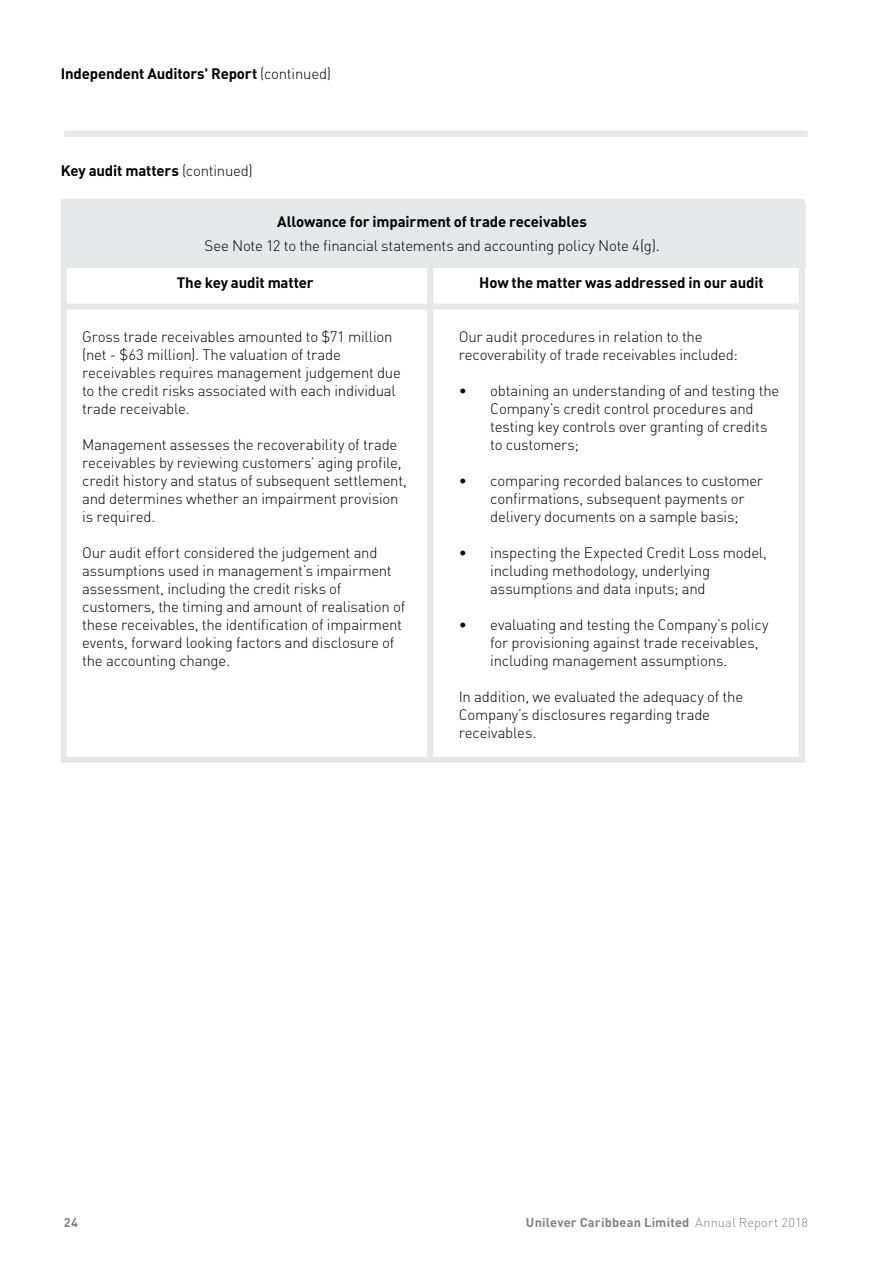
<style>
.page{position:relative;width:893px;height:1263px;background:#fff}
.page>*{position:absolute;margin:0;border:0;box-sizing:border-box;transform-origin:0 0}
.t1{font:300 15px/18px "DIN Pro";letter-spacing:-.015em;color:#000}
.t2{font:700 15px "DIN Pro";letter-spacing:-.01em;color:#000}
.t3{font:700 12.75px "DIN Pro";letter-spacing:.015em;color:#808285}
.s1{font-weight:300}
</style>
<div class="page">
<div style="left:64px;top:131px;width:743px;height:6px;background:#e6e7e8"></div>
<div style="left:61px;top:304px;width:741px;height:6px;background:#e6e7e8"></div>
<div style="left:61px;top:203px;width:744px;height:65px;background:#e6e7e8"></div>
<div style="left:61px;top:199px;width:744px;height:564px;border:6px solid #e6e7e8"></div>
<div style="left:427px;top:262px;width:6px;height:499px;background:#e6e7e8"></div>
<p class="t2" style="left:61px;top:61px;width:272px">Independent Auditors' Report <span class="s1">(continued)</span></p>
<p class="t2" style="left:61px;top:158px;width:194px">Key audit matters <span class="s1">(continued)</span></p>
<p class="t2" style="left:277px;top:209px;width:311px">Allowance for impairment of trade receivables</p>
<p class="t1" style="left:205px;top:236px;width:456px">See Note 12 to the financial statements and accounting policy Note 4(g).</p>
<p class="t2" style="left:177px;top:270px;width:138px">The key audit matter</p>
<p class="t2" style="left:479px;top:270px;width:286px">How the matter was addressed in our audit</p>
<p class="t1" style="left:82px;top:326px;width:312px">Gross trade receivables amounted to $71 million</p>
<p class="t1" style="left:459px;top:326px;width:245px">Our audit procedures in relation to the</p>
<p class="t1" style="left:82px;top:344px;width:260px">(net - $63 million). The valuation of trade</p>
<p class="t1" style="left:459px;top:344px;width:281px">recoverability of trade receivables included:</p>
<p class="t1" style="left:82px;top:362px;width:320px">receivables requires management judgement due to the credit risks associated with each individual</p>
<p class="t1" style="left:459px;top:380px;width:322px">• obtaining an understanding of and testing the</p>
<p class="t1" style="left:82px;top:398px;width:109px">trade receivable.</p>
<p class="t1" style="left:490px;top:398px;width:279px">Company’s credit control procedures and testing key controls over granting of credits</p>
<p class="t1" style="left:82px;top:434px;width:317px">Management assesses the recoverability of trade</p>
<p class="t1" style="left:490px;top:434px;width:90px">to customers;</p>
<p class="t1" style="left:82px;top:452px;width:326px">receivables by reviewing customers’ aging profile, credit history and status of subsequent settlement,</p>
<p class="t1" style="left:459px;top:470px;width:306px">• comparing recorded balances to customer</p>
<p class="t1" style="left:82px;top:488px;width:318px">and determines whether an impairment provision</p>
<p class="t1" style="left:490px;top:488px;width:256px">confirmations, subsequent payments or</p>
<p class="t1" style="left:82px;top:506px;width:75px">is required.</p>
<p class="t1" style="left:490px;top:506px;width:250px">delivery documents on a sample basis;</p>
<p class="t1" style="left:82px;top:542px;width:297px">Our audit effort considered the judgement and</p>
<p class="t1" style="left:459px;top:542px;width:310px">• inspecting the Expected Credit Loss model,</p>
<p class="t1" style="left:82px;top:560px;width:311px">assumptions used in management’s impairment</p>
<p class="t1" style="left:490px;top:560px;width:221px">including methodology, underlying</p>
<p class="t1" style="left:82px;top:578px;width:261px">assessment, including the credit risks of</p>
<p class="t1" style="left:490px;top:578px;width:217px">assumptions and data inputs; and</p>
<p class="t1" style="left:82px;top:596px;width:325px">customers, the timing and amount of realisation of these receivables, the identification of impairment</p>
<p class="t1" style="left:459px;top:614px;width:311px">• evaluating and testing the Company’s policy</p>
<p class="t1" style="left:82px;top:632px;width:314px">events, forward looking factors and disclosure of</p>
<p class="t1" style="left:490px;top:632px;width:270px">for provisioning against trade receivables,</p>
<p class="t1" style="left:82px;top:650px;width:149px">the accounting change.</p>
<p class="t1" style="left:490px;top:650px;width:239px">including management assumptions.</p>
<p class="t1" style="left:459px;top:686px;width:286px">In addition, we evaluated the adequacy of the<br>Company’s disclosures regarding trade receivables.</p>
<p class="t3" style="left:64px;top:1211px;width:16px">24</p>
<p class="t3" style="left:526px;top:1211px;width:283px">Unilever Caribbean Limited <span class="s1">Annual Report 2018</span></p>
</div>
